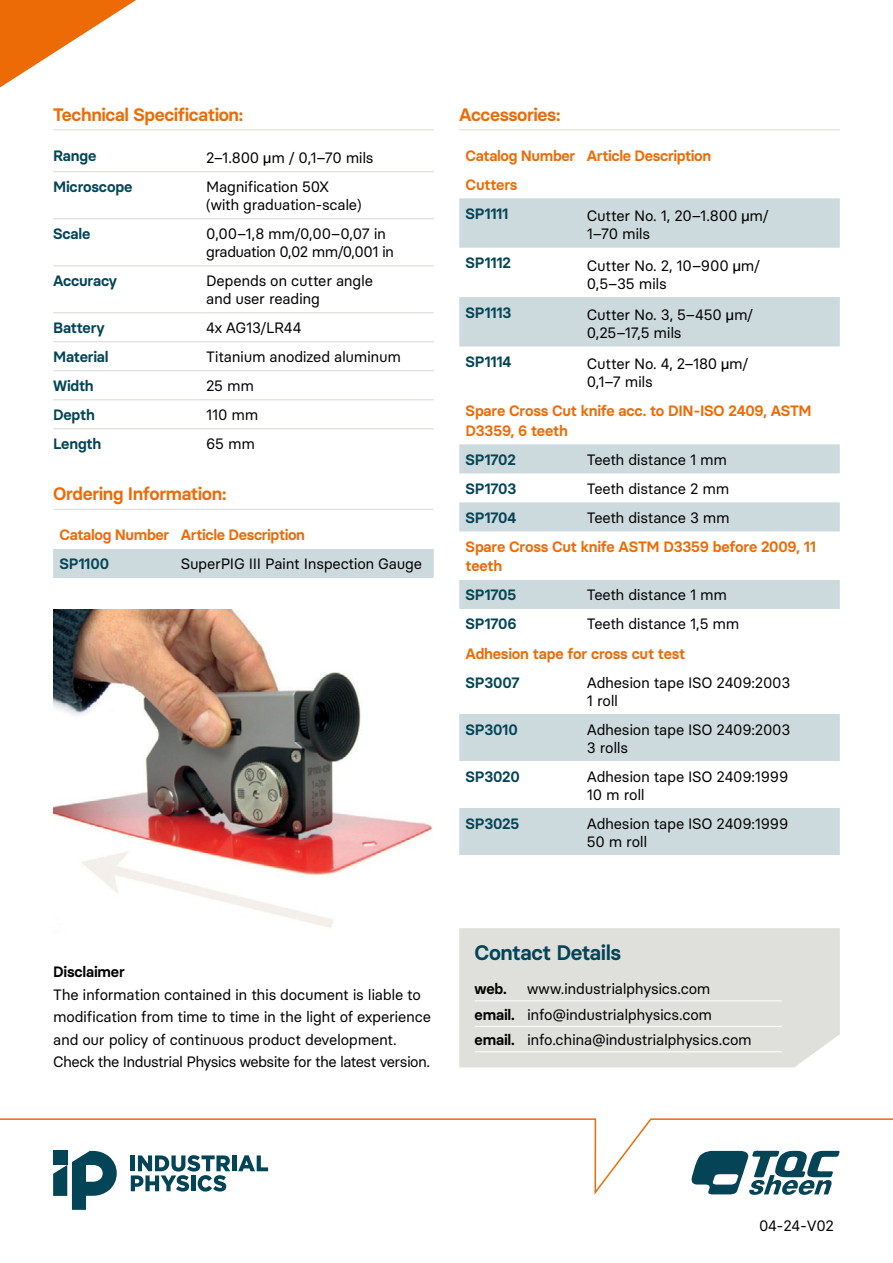
<style>
.page{position:relative;width:893px;height:1263px;background:#fff}
.page>*{position:absolute;margin:0;border:0;box-sizing:border-box;transform-origin:0 0}
.t1{font:600 21px "Basier Circle";letter-spacing:-.02em;color:#034456}
.t2{font:600 18px "Basier Circle";letter-spacing:-.02em;color:#ec6b06}
.t3{font:15px/18px "Basier Circle";letter-spacing:-.02em;color:#000}
.t4{font:600 15px/19.5px "Basier Circle";letter-spacing:-.02em;color:#ec6b06}
.t5{font:600 15px "Basier Circle";letter-spacing:-.015em;color:#034456}
.t6{font:15px/18px "Basier Circle";letter-spacing:-.04em;color:#000}
.t7{font:600 15px "Basier Circle";letter-spacing:-.01em;color:#000}
.s1{font-family:"PP Neue Montreal";font-weight:500}
.s2{font-weight:600}
</style>
<div class="page">
<img style="left:53px;top:609px;width:380px;height:319px">
<div style="left:459px;top:928px;width:381px;height:139px;background:#dfdfdc"></div>
<hr style="left:475px;top:1000px;width:307px;height:1px;background:#fff">
<hr style="left:475px;top:1026px;width:307px;height:1px;background:#fff">
<hr style="left:475px;top:1051px;width:307px;height:1px;background:#fff">
<hr style="left:53px;top:129px;width:381px;height:1px;background:#dfdfdc">
<hr style="left:53px;top:171px;width:153px;height:1px;background:#dddcd7">
<hr style="left:206px;top:171px;width:228px;height:1px;background:#dddcd7">
<hr style="left:53px;top:218px;width:153px;height:1px;background:#dddcd7">
<hr style="left:206px;top:218px;width:228px;height:1px;background:#dddcd7">
<hr style="left:53px;top:265px;width:153px;height:1px;background:#dddcd7">
<hr style="left:206px;top:265px;width:228px;height:1px;background:#dddcd7">
<hr style="left:53px;top:312px;width:153px;height:1px;background:#dddcd7">
<hr style="left:206px;top:312px;width:228px;height:1px;background:#dddcd7">
<hr style="left:53px;top:341px;width:153px;height:1px;background:#dddcd7">
<hr style="left:206px;top:341px;width:228px;height:1px;background:#dddcd7">
<hr style="left:53px;top:370px;width:153px;height:1px;background:#dddcd7">
<hr style="left:206px;top:370px;width:228px;height:1px;background:#dddcd7">
<hr style="left:53px;top:399px;width:153px;height:1px;background:#dddcd7">
<hr style="left:206px;top:399px;width:228px;height:1px;background:#dddcd7">
<hr style="left:53px;top:428px;width:153px;height:1px;background:#dddcd7">
<hr style="left:206px;top:428px;width:228px;height:1px;background:#dddcd7">
<hr style="left:53px;top:509px;width:381px;height:1px;background:#dfdfdc">
<div style="left:53px;top:549px;width:381px;height:29px;background:#cddadd"></div>
<svg style="left:459px;top:198px;width:381px;height:657px"></svg>
<hr style="left:459px;top:129px;width:381px;height:1px;background:#dfdfdc">
<svg style="left:71px;top:1197px;width:15px;height:13px"></svg>
<svg style="left:0;top:0;width:136px;height:88px"></svg>
<svg style="left:0;top:1118px;width:893px;height:79px"></svg>
<svg style="left:690px;top:1151px;width:150px;height:44px"></svg>
<p class="t2" style="left:53px;top:103px;width:191px">Technical Specification:</p>
<p class="t5" style="left:53px;top:146px;width:45px">Range</p>
<p class="t3" style="left:206px;top:149px;width:169px">2–1.800 <span class="s1">µ</span>m / 0,1–70 mils</p>
<p class="t5" style="left:53px;top:178px;width:81px">Microscope</p>
<p class="t3" style="left:206px;top:178px;width:157px">Magnification 50X (with graduation-scale)</p>
<p class="t5" style="left:53px;top:225px;width:39px">Scale</p>
<p class="t6" style="left:206px;top:225px;width:189px">0,00–1,8 mm/0,00–0,07 in graduation 0,02 mm/0,001 in</p>
<p class="t5" style="left:53px;top:272px;width:66px">Accuracy</p>
<p class="t3" style="left:206px;top:272px;width:168px">Depends on cutter angle and user reading</p>
<p class="t5" style="left:53px;top:319px;width:53px">Battery</p>
<p class="t3" style="left:206px;top:319px;width:97px">4x AG13/LR44</p>
<p class="t5" style="left:53px;top:348px;width:57px">Material</p>
<p class="t3" style="left:206px;top:348px;width:196px">Titanium anodized aluminum</p>
<p class="t5" style="left:53px;top:377px;width:42px">Width</p>
<p class="t3" style="left:206px;top:377px;width:49px">25 mm</p>
<p class="t5" style="left:53px;top:406px;width:43px">Depth</p>
<p class="t3" style="left:206px;top:406px;width:54px">110 mm</p>
<p class="t5" style="left:53px;top:435px;width:50px">Length</p>
<p class="t3" style="left:206px;top:435px;width:50px">65 mm</p>
<p class="t2" style="left:53px;top:483px;width:175px">Ordering Information:</p>
<p class="t4" style="left:60px;top:525px;width:247px">Catalog Number Article Description</p>
<p class="t5" style="left:60px;top:555px;width:51px">SP1100</p>
<p class="t3" style="left:181px;top:555px;width:243px">SuperPIG III Paint Inspection Gauge</p>
<p class="t2" style="left:459px;top:103px;width:103px">Accessories:</p>
<p class="t4" style="left:466px;top:141px;width:247px;line-height:29px">Catalog Number Article Description<br>Cutters</p>
<p class="t5" style="left:466px;top:204px;width:44px">SP1111</p>
<p class="t3" style="left:587px;top:207px;width:183px">Cutter No. 1, 20–1.800 <span class="s1">μ</span>m/<br>1–70 mils</p>
<p class="t5" style="left:466px;top:254px;width:47px">SP1112</p>
<p class="t3" style="left:587px;top:256px;width:174px">Cutter No. 2, 10–900 <span class="s1">μ</span>m/<br>0,5–35 mils</p>
<p class="t5" style="left:466px;top:303px;width:47px">SP1113</p>
<p class="t3" style="left:587px;top:305px;width:168px">Cutter No. 3, 5–450 <span class="s1">μ</span>m/<br>0,25–17,5 mils</p>
<p class="t5" style="left:466px;top:352px;width:47px">SP1114</p>
<p class="t3" style="left:587px;top:355px;width:163px">Cutter No. 4, 2–180 <span class="s1">μ</span>m/<br>0,1–7 mils</p>
<p class="t4" style="left:466px;top:401px;width:348px">Spare Cross Cut knife acc. to DIN-ISO 2409, ASTM<br>D3359, 6 teeth</p>
<p class="t5" style="left:466px;top:450px;width:52px">SP1702</p>
<p class="t3" style="left:587px;top:450px;width:142px">Teeth distance 1 mm</p>
<p class="t5" style="left:466px;top:479px;width:52px">SP1703</p>
<p class="t3" style="left:587px;top:479px;width:144px">Teeth distance 2 mm</p>
<p class="t5" style="left:466px;top:508px;width:52px">SP1704</p>
<p class="t3" style="left:587px;top:508px;width:144px">Teeth distance 3 mm</p>
<p class="t4" style="left:466px;top:537px;width:352px">Spare Cross Cut knife ASTM D3359 before 2009, 11 teeth</p>
<p class="t5" style="left:466px;top:586px;width:52px">SP1705</p>
<p class="t3" style="left:587px;top:586px;width:142px">Teeth distance 1 mm</p>
<p class="t5" style="left:466px;top:615px;width:53px">SP1706</p>
<p class="t3" style="left:587px;top:615px;width:154px">Teeth distance 1,5 mm</p>
<p class="t4" style="left:466px;top:643px;width:221px">Adhesion tape for cross cut test</p>
<p class="t5" style="left:466px;top:673px;width:55px">SP3007</p>
<p class="t3" style="left:587px;top:673px;width:205px">Adhesion tape ISO 2409:2003<br>1 roll</p>
<p class="t5" style="left:466px;top:720px;width:54px">SP3010</p>
<p class="t3" style="left:587px;top:720px;width:205px">Adhesion tape ISO 2409:2003<br>3 rolls</p>
<p class="t5" style="left:466px;top:767px;width:56px">SP3020</p>
<p class="t3" style="left:587px;top:767px;width:203px">Adhesion tape ISO 2409:1999<br>10 m roll</p>
<p class="t5" style="left:466px;top:814px;width:55px">SP3025</p>
<p class="t3" style="left:587px;top:814px;width:203px">Adhesion tape ISO 2409:1999<br>50 m roll</p>
<p class="t7" style="left:53px;top:963px;width:73px">Disclaimer</p>
<p class="t3" style="left:53px;top:983px;width:379px;line-height:22.5px">The information contained in this document is liable to modification from time to time in the light of experience and our policy of continuous product development.<br>Check the Industrial Physics website for the latest version.</p>
<h1 class="t1" style="left:475px;top:939px;width:148px">Contact Details</h1>
<p class="t7" style="left:475px;top:979px;width:34px">web.</p>
<p class="t3" style="left:475px;top:976px;width:279px;line-height:25.5px;text-indent:52px">www.industrialphysics.com <span class="s2">email.</span> info@industrialphysics.com <span class="s2">email.</span> info.china@industrialphysics.com</p>
<p class="t3" style="left:759px;top:1217px;width:77px">04-24-V02</p>
</div>
